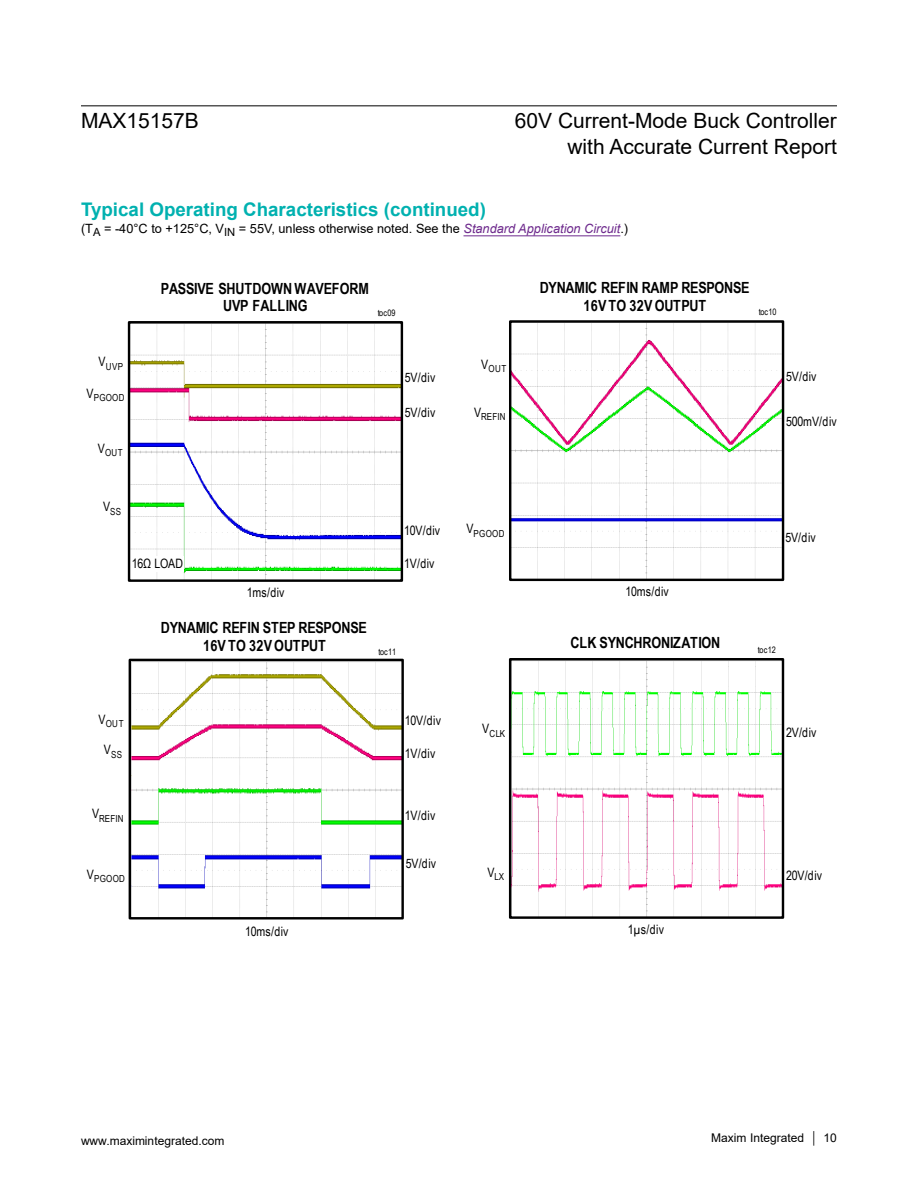
<style>
.page{position:relative;width:918px;height:1188px;background:#fff}
.page>*{position:absolute;margin:0;border:0;box-sizing:border-box;transform-origin:0 0}
.t1{font:21px/25.2px "Arial";color:#000;text-align:right}
.t2{font:700 18.75px "Arial";color:#00b1b0}
.t3{font:700 15.45px/17.9px "Arial Narrow";letter-spacing:-.015em;color:#000;text-align:center}
.t4{font:12.9px "Arial Narrow";letter-spacing:.005em;color:#000}
.t5{font:12.75px "Arial";color:#000}
.t6{font:12px "Arial";color:#000}
.t7{font:9.75px "Arial Narrow";letter-spacing:.03em;color:#000}
.t8{font:8.85px "Arial Narrow";color:#000}
.s1{font-style:italic;color:#6e2a8d}
.s2{font-size:12.15px}
</style>
<div class="page">
<hr style="left:464px;top:236px;width:156px;height:1px;background:#6e2a8d">
<img style="left:131px;top:324px;width:269px;height:255px">
<div style="left:128px;top:321px;width:275px;height:261px;border:2px solid #000"></div>
<div style="left:132px;top:556px;width:52px;height:15px;background:#fff"></div>
<img style="left:132px;top:662px;width:269px;height:255px">
<div style="left:129px;top:659px;width:275px;height:261px;border:2px solid #000"></div>
<img style="left:512px;top:323px;width:269px;height:255px">
<div style="left:509px;top:320px;width:275px;height:261px;border:2px solid #000"></div>
<img style="left:512px;top:661px;width:269px;height:255px">
<div style="left:509px;top:658px;width:275px;height:261px;border:2px solid #000"></div>
<hr style="left:81px;top:105px;width:756px;height:1px;background:#000">
<h1 class="t1" style="left:81px;top:108px;width:119px">MAX15157B</h1>
<h1 class="t1" style="left:515px;top:108px;width:324px">60V Current-Mode Buck Controller with Accurate Current Report</h1>
<p class="t2" style="left:81px;top:196px;width:406px">Typical Operating Characteristics (continued)</p>
<p class="t5" style="left:81px;top:220px;width:549px">(T<sub>A</sub> = -40°C to +125°C, V<sub>IN</sub> = 55V, unless otherwise noted. See the <span class="s1">Standard Application Circuit</span>.)</p>
<p class="t7" style="left:99px;top:359px;width:26px"><sup>V</sup>UVP</p>
<p class="t7" style="left:86px;top:391px;width:40px"><sup>V</sup>PGOOD</p>
<p class="t7" style="left:98px;top:446px;width:27px"><sup>V</sup>OUT</p>
<p class="t3" style="left:161px;top:278px;width:210px">PASSIVE SHUTDOWN WAVEFORM<br>UVP FALLING</p>
<p class="t8" style="left:378px;top:306px;width:19px">toc09</p>
<p class="t4" style="left:405px;top:368px;width:32px">5V/div</p>
<p class="t4" style="left:405px;top:403px;width:32px">5V/div</p>
<p class="t7" style="left:481px;top:361px;width:27px"><sup>V</sup>OUT</p>
<p class="t7" style="left:474px;top:409px;width:33px"><sup>V</sup>REFIN</p>
<p class="t3" style="left:540px;top:278px;width:212px">DYNAMIC REFIN RAMP RESPONSE<br>16V TO 32V OUTPUT</p>
<p class="t8" style="left:759px;top:306px;width:19px">toc10</p>
<p class="t4" style="left:786px;top:367px;width:32px">5V/div</p>
<p class="t4" style="left:786px;top:412px;width:52px">500mV/div</p>
<p class="t7" style="left:103px;top:504px;width:20px"><sup>V</sup>SS</p>
<p class="t4" style="left:404px;top:521px;width:38px">10V/div</p>
<p class="t4" style="left:132px;top:554px;width:53px">16Ω LOAD</p>
<p class="t4" style="left:404px;top:554px;width:32px">1V/div</p>
<p class="t4" style="left:247px;top:583px;width:39px">1ms/div</p>
<p class="t3" style="left:161px;top:618px;width:207px">DYNAMIC REFIN STEP RESPONSE<br>16V TO 32V OUTPUT</p>
<p class="t8" style="left:378px;top:646px;width:19px">toc11</p>
<p class="t7" style="left:466px;top:526px;width:40px"><sup>V</sup>PGOOD</p>
<p class="t4" style="left:626px;top:582px;width:45px">10ms/div</p>
<p class="t3" style="left:570px;top:633px;width:151px">CLK SYNCHRONIZATION</p>
<p class="t4" style="left:785px;top:528px;width:32px">5V/div</p>
<p class="t8" style="left:758px;top:643px;width:19px">toc12</p>
<p class="t7" style="left:98px;top:717px;width:27px"><sup>V</sup>OUT</p>
<p class="t4" style="left:405px;top:711px;width:38px">10V/div</p>
<p class="t7" style="left:104px;top:747px;width:20px"><sup>V</sup>SS</p>
<p class="t4" style="left:405px;top:744px;width:32px">1V/div</p>
<p class="t7" style="left:92px;top:811px;width:33px"><sup>V</sup>REFIN</p>
<p class="t7" style="left:87px;top:872px;width:40px"><sup>V</sup>PGOOD</p>
<p class="t4" style="left:245px;top:922px;width:45px">10ms/div</p>
<p class="t4" style="left:405px;top:806px;width:32px">1V/div</p>
<p class="t4" style="left:406px;top:854px;width:32px">5V/div</p>
<p class="t7" style="left:482px;top:726px;width:25px"><sup>V</sup>CLK</p>
<p class="t7" style="left:487px;top:869px;width:18px"><sup>V</sup>LX</p>
<p class="t4" style="left:628px;top:920px;width:38px">1<span class="s2">µ</span>s/div</p>
<p class="t4" style="left:786px;top:723px;width:32px">2V/div</p>
<p class="t4" style="left:786px;top:866px;width:38px">20V/div</p>
<p class="t6" style="left:81px;top:1132px;width:145px">www.maximintegrated.com</p>
<p class="t6" style="left:711px;top:1129px;width:127px">Maxim Integrated │ 10</p>
</div>
